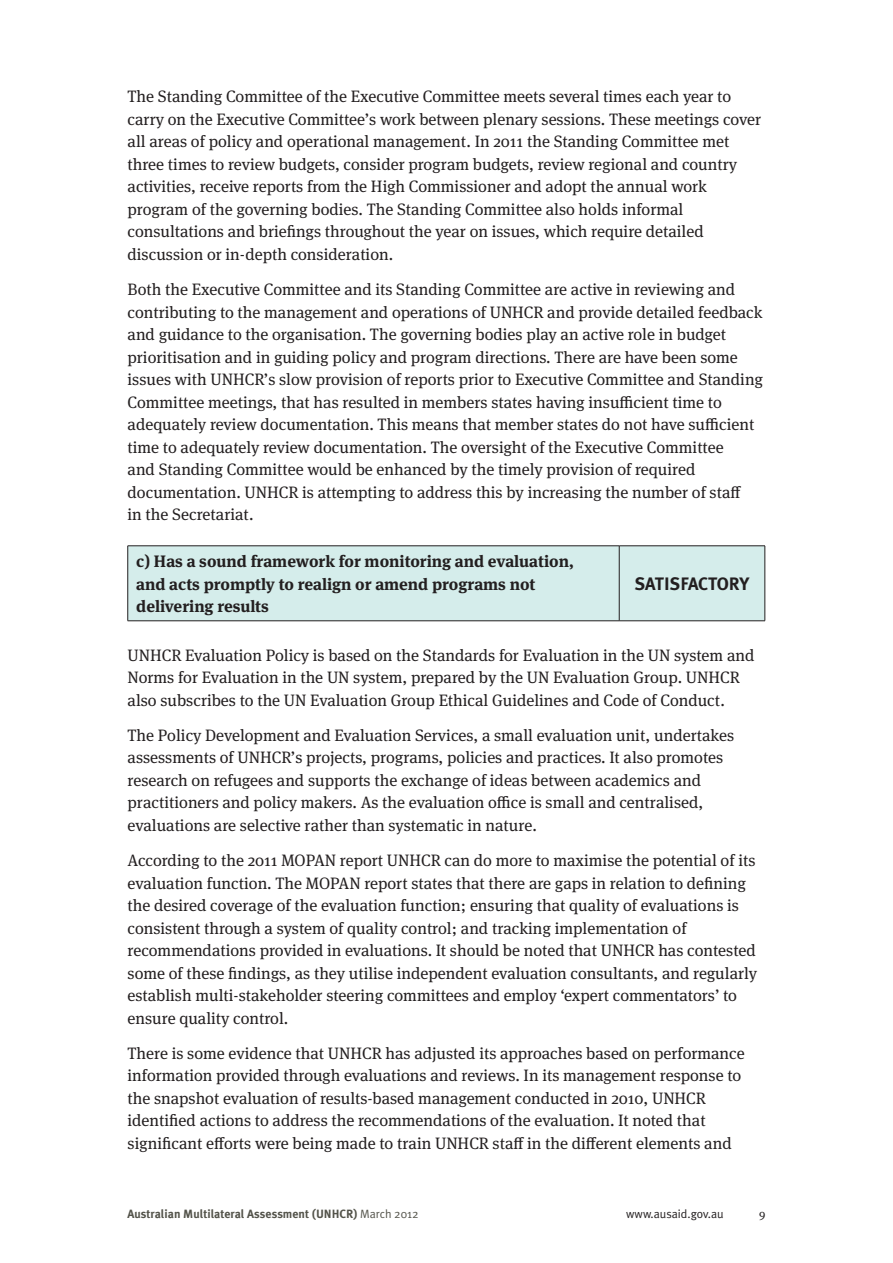
<style>
.page{position:relative;width:893px;height:1263px;background:#fff}
.page>*{position:absolute;margin:0;border:0;box-sizing:border-box;transform-origin:0 0}
._08bbbb_RIGHT_COLUMN{font:700 18px "Meta Plus";color:#231f20}
._04__BODY_TEXT{font:16.5px/22.5px "Meta Serif OT";color:#231f20}
._04__BODY_TEXT-2{font:700 16.5px/22.5px "Meta Serif OT";color:#231f20}
.t1{font:700 12px "Meta Plus";color:#53534a}
.t2{font:12px "Meta Plus Normal";color:#231f20}
.t3{font:12px "Meta Serif OT";color:#231f20}
.s1{font-family:"Meta Plus Normal";font-weight:400}
</style>
<div class="page">
<div style="left:128px;top:546px;width:637px;height:74px;background:#d5edeb"></div>
<hr style="left:128px;top:545px;width:491px;height:1px;background:#231f20">
<hr style="left:619px;top:545px;width:146px;height:1px;background:#231f20">
<hr style="left:619px;top:546px;width:1px;height:75px;background:#231f20">
<hr style="left:128px;top:620px;width:491px;height:1px;background:#231f20">
<hr style="left:619px;top:620px;width:146px;height:1px;background:#231f20">
<hr style="left:127px;top:546px;width:1px;height:75px;background:#231f20">
<hr style="left:765px;top:546px;width:1px;height:75px;background:#231f20">
<p class="_04__BODY_TEXT" style="left:128px;top:86px;width:635px">The Standing Committee of the Executive Committee meets several times each year to carry on the Executive Committee’s work between plenary sessions. These meetings cover all areas of policy and operational management. In 2011 the Standing Committee met three times to review budgets, consider program budgets, review regional and country activities, receive reports from the High Commissioner and adopt the annual work program of the governing bodies. The Standing Committee also holds informal consultations and briefings throughout the year on issues, which require detailed discussion or in-depth consideration.</p>
<p class="_04__BODY_TEXT" style="left:128px;top:278px;width:637px">Both the Executive Committee and its Standing Committee are active in reviewing and contributing to the management and operations of UNHCR and provide detailed feedback and guidance to the organisation. The governing bodies play an active role in budget prioritisation and in guiding policy and program directions. There are have been some issues with UNHCR’s slow provision of reports prior to Executive Committee and Standing Committee meetings, that has resulted in members states having insufficient time to adequately review documentation. This means that member states do not have sufficient time to adequately review documentation. The oversight of the Executive Committee<br>and Standing Committee would be enhanced by the timely provision of required documentation. UNHCR is attempting to address this by increasing the number of staff<br>in the Secretariat.</p>
<p class="_04__BODY_TEXT-2" style="left:136px;top:550px;width:439px">c) Has a sound framework for monitoring and evaluation, and acts promptly to realign or amend programs not delivering results</p>
<p class="_08bbbb_RIGHT_COLUMN" style="left:635px;top:574px;width:116px">SATISFACTORY</p>
<p class="_04__BODY_TEXT" style="left:128px;top:644px;width:628px">UNHCR Evaluation Policy is based on the Standards for Evaluation in the UN system and<br>Norms for Evaluation in the UN system, prepared by the UN Evaluation Group. UNHCR also subscribes to the UN Evaluation Group Ethical Guidelines and Code of Conduct.</p>
<p class="_04__BODY_TEXT" style="left:128px;top:724px;width:608px">The Policy Development and Evaluation Services, a small evaluation unit, undertakes assessments of UNHCR’s projects, programs, policies and practices. It also promotes research on refugees and supports the exchange of ideas between academics and practitioners and policy makers. As the evaluation office is small and centralised, evaluations are selective rather than systematic in nature.</p>
<p class="_04__BODY_TEXT" style="left:128px;top:849px;width:631px">According to the 2011 MOPAN report UNHCR can do more to maximise the potential of its evaluation function. The MOPAN report states that there are gaps in relation to defining the desired coverage of the evaluation function; ensuring that quality of evaluations is consistent through a system of quality control; and tracking implementation of recommendations provided in evaluations. It should be noted that UNHCR has contested some of these findings, as they utilise independent evaluation consultants, and regularly establish multi-stakeholder steering committees and employ ‘expert commentators’ to ensure quality control.</p>
<p class="_04__BODY_TEXT" style="left:128px;top:1042px;width:619px">There is some evidence that UNHCR has adjusted its approaches based on performance information provided through evaluations and reviews. In its management response to the snapshot evaluation of results-based management conducted in 2010, UNHCR identified actions to address the recommendations of the evaluation. It noted that significant efforts were being made to train UNHCR staff in the different elements and</p>
<p class="t1" style="left:128px;top:1207px;width:292px">Australian Multilateral Assessment (UNHCR) <span class="s1">March 2012</span></p>
<p class="t2" style="left:626px;top:1207px;width:99px">www.ausaid.gov.au</p>
<p class="t3" style="left:759px;top:1207px;width:8px">9</p>
</div>
